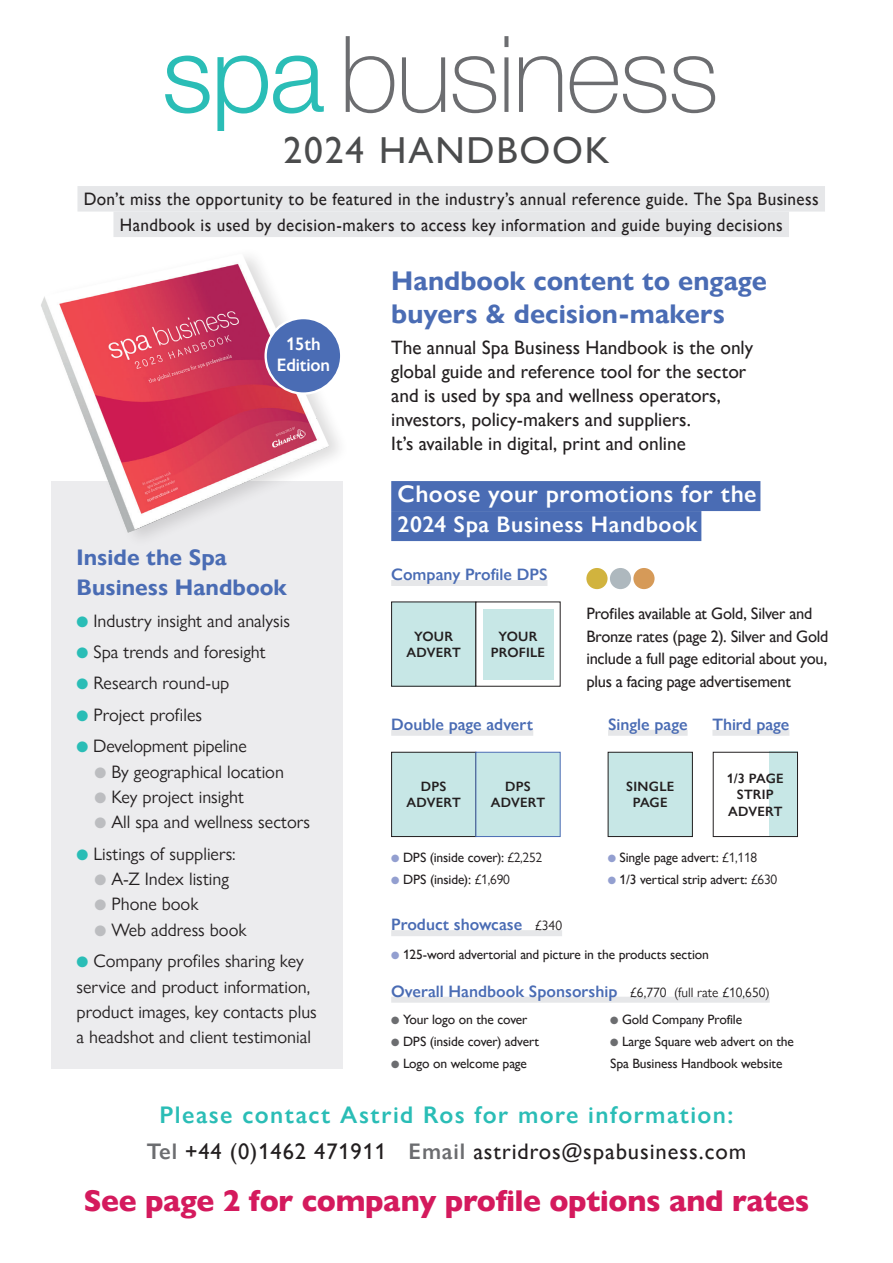
<style>
.page{position:relative;width:893px;height:1263px;background:#fff}
.page>*{position:absolute;margin:0;border:0;box-sizing:border-box;transform-origin:0 0}
.t1{font:500 37.5px "Gill Sans Nova";letter-spacing:.05em;color:#4b4c4d}
.t2{font:800 30px "Gill Sans Nova";letter-spacing:-.01em;color:#d41a5d}
.t3{font:700 27px/33px "Gill Sans Nova";color:#4a6cb4}
.t4{font:600 24px "Gill Sans Nova";letter-spacing:.06em;color:#2abdb6}
.t5{font:600 24px "Gill Sans Nova";letter-spacing:.02em;color:#fff}
.t6{font:500 22.5px "Gill Sans Nova";letter-spacing:.04em;color:#231f20}
.t7{font:700 22.5px/29.8px "Gill Sans Nova";color:#4a6cb4}
.t8{font:600 22.5px "Gill Sans Nova";letter-spacing:.02em;color:#fff}
.t9{font:500 19.35px/24px "Gill Sans Nova";color:#231f20}
.t10{font:18px/25.3px "Gill Sans Nova";color:#231f20}
.t11{font:500 18px/25.5px "Gill Sans Nova";letter-spacing:.02em;color:#231f20;text-align:center;scale:.95 1}
.t12{font:600 18px/20.4px "Gill Sans Nova";letter-spacing:-.01em;color:#fff;text-align:center}
.t13{font:500 16.5px/22.5px "Gill Sans Nova";letter-spacing:-.015em;color:#231f20}
.t14{font:600 16.5px "Gill Sans Nova";color:#4a6cb4}
.t15{font:500 13.5px/22.2px "Gill Sans Nova";letter-spacing:-.01em;color:#231f20}
.t16{font:600 13.5px/16.2px "Gill Sans Nova";letter-spacing:.02em;color:#231f20;text-align:center}
.s1{color:#2abdb6}
.s2{color:#bcbdc0}
.s3{color:#939fd0}
.s4{font-weight:400}
.s5{font-weight:400;font-size:13.5px;color:#231f20}
.s6{color:#6c6d70}
.s7{font-weight:600;color:#6c6d70}
</style>
<div class="page">
<div style="left:51px;top:481px;width:291px;height:588px;background:#ececee"></div>
<div style="left:77px;top:186px;width:748px;height:26px;background:#e6e7e9"></div>
<div style="left:113px;top:212px;width:676px;height:25px;background:#e6e7e9"></div>
<div style="left:391px;top:997px;width:379px;height:6px;background:#e6e7e9"></div>
<div style="left:391px;top:481px;width:369px;height:30px;background:#4a6cb4"></div>
<div style="left:391px;top:511px;width:310px;height:30px;background:#4a6cb4"></div>
<div style="left:391px;top:580px;width:156px;height:6px;background:#e6e7e9"></div>
<div style="left:586px;top:568px;width:22px;height:21px;background:#d1b33e;border-radius:50%"></div>
<div style="left:610px;top:568px;width:21px;height:21px;background:#aeb8be;border-radius:50%"></div>
<div style="left:633px;top:568px;width:22px;height:21px;background:#d69a58;border-radius:50%"></div>
<div style="left:392px;top:602px;width:84px;height:84px;background:#c7e7e6"></div>
<div style="left:391px;top:601px;width:85px;height:86px;border:1px solid #231f20"></div>
<div style="left:475px;top:601px;width:86px;height:86px;border:1px solid #231f20"></div>
<div style="left:483px;top:609px;width:70px;height:70px;background:#c7e7e6"></div>
<div style="left:391px;top:730px;width:142px;height:6px;background:#e6e7e9"></div>
<div style="left:608px;top:752px;width:84px;height:84px;background:#c7e7e6"></div>
<div style="left:608px;top:752px;width:85px;height:85px;border:1px solid #231f20"></div>
<div style="left:769px;top:752px;width:29px;height:85px;background:#c7e7e6"></div>
<div style="left:713px;top:752px;width:85px;height:85px;border:1px solid #231f20"></div>
<div style="left:392px;top:752px;width:84px;height:84px;background:#c7e7e6"></div>
<div style="left:391px;top:752px;width:85px;height:85px;border:1px solid #231f20"></div>
<div style="left:475px;top:752px;width:86px;height:85px;background:#c7e7e6;border:1px solid #4a6cb4"></div>
<svg style="left:346px;top:36px;width:369px;height:77px"></svg>
<svg style="left:165px;top:56px;width:159px;height:74px"></svg>
<div style="left:391px;top:930px;width:171px;height:6px;background:#e6e7e9"></div>
<img style="left:41px;top:257px;width:302px;height:306px">
<div style="left:266px;top:318px;width:75px;height:76px;background:#4a6cb4;border-radius:50%"></div>
<div style="left:264px;top:317px;width:78px;height:78px;border:2px solid #fff;border-radius:50%"></div>
<div style="left:608px;top:730px;width:80px;height:6px;background:#e6e7e9"></div>
<div style="left:712px;top:730px;width:77px;height:6px;background:#e6e7e9"></div>
<h1 class="t1" style="left:283px;top:127px;width:328px">2024 HANDBOOK</h1>
<p class="t11" style="left:84px;top:186px;width:775px">Don’t miss the opportunity to be featured in the industry’s annual reference guide. The Spa Business<br>Handbook is used by decision-makers to access key information and guide buying decisions</p>
<h3 class="t3" style="left:391px;top:264px;width:377px">Handbook content to engage buyers &amp; decision-makers</h3>
<p class="t9" style="left:391px;top:335px;width:364px">The annual Spa Business Handbook is the only global guide and reference tool for the sector and is used by spa and wellness operators, investors, policy-makers and suppliers.<br>It’s available in digital, print and online</p>
<p class="t12" style="left:277px;top:334px;width:55px">15th<br>Edition</p>
<p class="t7" style="left:77px;top:543px;width:212px">Inside the Spa<br>Business Handbook</p>
<p class="t10" style="left:77px;top:608px;width:215px"><span class="s1">●</span> Industry insight and analysis</p>
<p class="t10" style="left:77px;top:639px;width:191px"><span class="s1">●</span> Spa trends and foresight</p>
<p class="t10" style="left:77px;top:670px;width:154px"><span class="s1">●</span> Research round-up</p>
<p class="t10" style="left:77px;top:702px;width:127px"><span class="s1">●</span> Project profiles</p>
<p class="t10" style="left:77px;top:733px;width:172px"><span class="s1">●</span> Development pipeline</p>
<p class="t10" style="left:95px;top:759px;width:191px"><span class="s2">●</span> By geographical location</p>
<p class="t10" style="left:95px;top:784px;width:151px"><span class="s2">●</span> Key project insight</p>
<p class="t10" style="left:95px;top:809px;width:217px"><span class="s2">●</span> All spa and wellness sectors</p>
<p class="t10" style="left:77px;top:841px;width:161px"><span class="s1">●</span> Listings of suppliers:</p>
<p class="t10" style="left:95px;top:866px;width:136px"><span class="s2">●</span> A-Z Index listing</p>
<p class="t10" style="left:95px;top:891px;width:105px"><span class="s2">●</span> Phone book</p>
<p class="t10" style="left:95px;top:917px;width:154px"><span class="s2">●</span> Web address book</p>
<p class="t10" style="left:77px;top:948px;width:242px"><span class="s1">●</span> Company profiles sharing key service and product information, product images, key contacts plus a headshot and client testimonial</p>
<h3 class="t5" style="left:398px;top:479px;width:360px">Choose your promotions for the</h3>
<p class="t8" style="left:398px;top:511px;width:301px">2024 Spa Business Handbook</p>
<p class="t14" style="left:391px;top:564px;width:158px">Company Profile DPS</p>
<p class="t16" style="left:407px;top:628px;width:56px">YOUR<br>ADVERT</p>
<p class="t16" style="left:491px;top:628px;width:56px">YOUR<br>PROFILE</p>
<p class="t14" style="left:391px;top:714px;width:144px">Double page advert</p>
<p class="t16" style="left:407px;top:778px;width:56px">DPS<br>ADVERT</p>
<p class="t16" style="left:491px;top:778px;width:56px">DPS<br>ADVERT</p>
<p class="t15" style="left:391px;top:846px;width:153px"><span class="s3">●</span> DPS (inside cover): <span class="s4">£2,252</span></p>
<p class="t15" style="left:391px;top:868px;width:120px"><span class="s3">●</span> DPS (inside): <span class="s4">£1,690</span></p>
<p class="t13" style="left:586px;top:602px;width:244px">Profiles available at Gold, Silver and Bronze rates (page 2). Silver and Gold include a full page editorial about you, plus a facing page advertisement</p>
<p class="t14" style="left:608px;top:714px;width:81px">Single page</p>
<p class="t14" style="left:712px;top:714px;width:79px">Third page</p>
<p class="t16" style="left:626px;top:778px;width:49px">SINGLE<br>PAGE</p>
<p class="t16" style="left:727px;top:770px;width:58px">1/3 PAGE<br>STRIP<br>ADVERT</p>
<p class="t15" style="left:608px;top:846px;width:151px"><span class="s3">●</span> Single page advert: <span class="s4">£1,118</span></p>
<p class="t15" style="left:608px;top:868px;width:171px"><span class="s3">●</span> 1/3 vertical strip advert: <span class="s4">£630</span></p>
<p class="t14" style="left:391px;top:914px;width:172px">Product showcase <span class="s5">£340</span></p>
<p class="t15" style="left:391px;top:943px;width:319px"><span class="s3">●</span> 125-word advertorial and picture in the products section</p>
<p class="t14" style="left:391px;top:981px;width:380px">Overall Handbook Sponsorship <span class="s5">£6,770 (full rate £10,650)</span></p>
<p class="t15" style="left:391px;top:1008px;width:138px"><span class="s6">●</span> Your logo on the cover</p>
<p class="t15" style="left:391px;top:1030px;width:150px"><span class="s6">●</span> DPS (inside cover) advert</p>
<p class="t15" style="left:391px;top:1052px;width:137px"><span class="s6">●</span> Logo on welcome page</p>
<p class="t15" style="left:610px;top:1008px;width:133px"><span class="s6">●</span> Gold Company Profile</p>
<p class="t15" style="left:610px;top:1030px;width:185px"><span class="s6">●</span> Large Square web advert on the<br>Spa Business Handbook website</p>
<h3 class="t4" style="left:160px;top:1100px;width:575px">Please contact Astrid Ros for more information:</h3>
<p class="t6" style="left:147px;top:1137px;width:601px"><span class="s7">Tel</span> +44 (0)1462 471911 <span class="s7">Email</span> astridros@spabusiness.com</p>
<h2 class="t2" style="left:84px;top:1182px;width:727px">See page 2 for company profile options and rates</h2>
</div>
